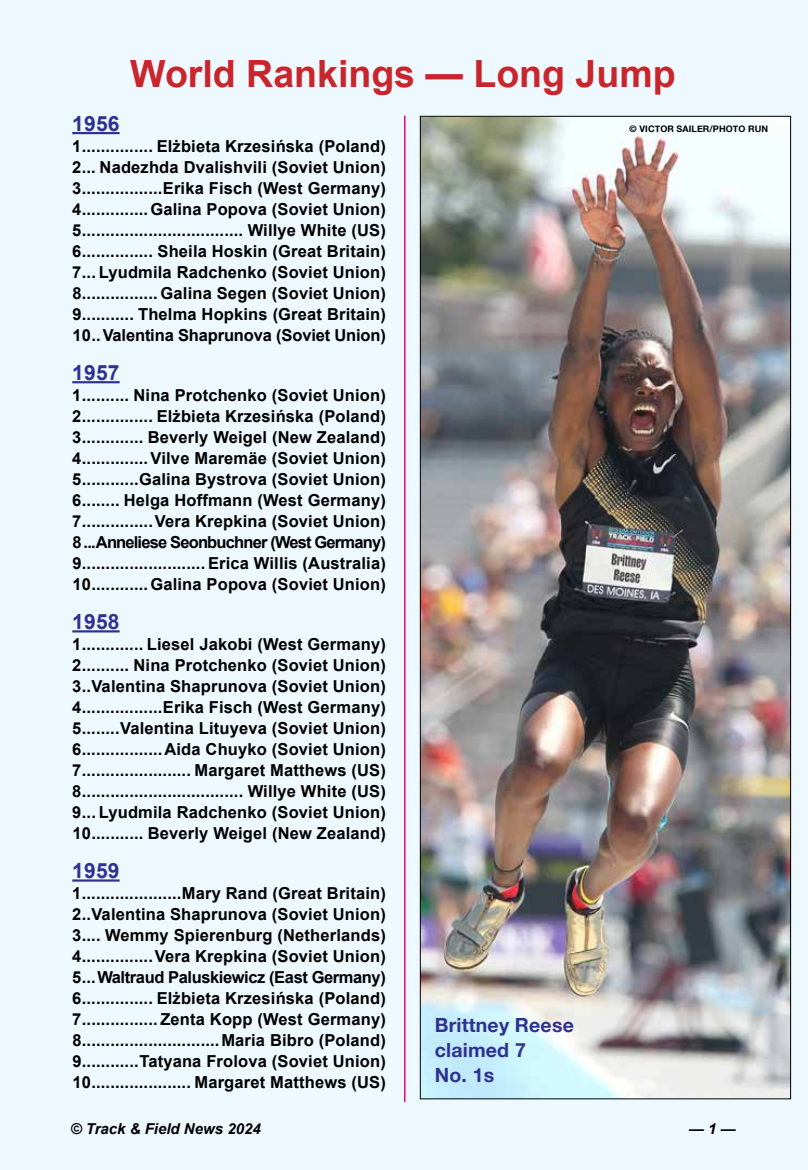
<style>
.page{position:relative;width:808px;height:1170px;background:#fff}
.page>*{position:absolute;margin:0;border:0;box-sizing:border-box;transform-origin:0 0}
.t1{font:700 37.5px "Arial";color:#c9252c}
.t2{font:700 21px "Arial";letter-spacing:.01em;color:#2e3192}
.t3{font:700 19.5px/25.3px "Helvetica Neue";letter-spacing:.01em;color:#2e3192}
.t4{font:700 16.5px/21px "Arial";letter-spacing:.01em;color:#000;text-align:justify}
.t5{font:italic 700 15px "Arial";color:#000}
.t6{font:700 9px "Helvetica Neue";letter-spacing:.01em;color:#000}
</style>
<div class="page">
<div style="left:0;top:0;width:808px;height:1169px;background:#edf9fe"></div>
<hr style="left:404px;top:116px;width:1px;height:985px;background:#ec008c">
<hr style="left:72px;top:132px;width:48px;height:2px;background:#2e3192">
<hr style="left:72px;top:381px;width:48px;height:2px;background:#2e3192">
<hr style="left:72px;top:630px;width:48px;height:2px;background:#2e3192">
<hr style="left:72px;top:879px;width:48px;height:2px;background:#2e3192">
<img style="left:422px;top:118px;width:367px;height:979px">
<h1 class="t1" style="left:130px;top:49px;width:547px">World Rankings — Long Jump</h1>
<p class="t2" style="left:72px;top:110px;width:49px">1956</p>
<p class="t4" style="left:72px;top:136px;width:315px">1............... Elżbieta Krzesińska (Poland)<br>2... Nadezhda Dvalishvili (Soviet Union)<br>3.................Erika Fisch (West Germany)<br>4..............Galina Popova (Soviet Union)<br>5.................................. Willye White (US)<br>6............... Sheila Hoskin (Great Britain)<br>7... Lyudmila Radchenko (Soviet Union)<br>8................ Galina Segen (Soviet Union)<br>9........... Thelma Hopkins (Great Britain)<br>10..Valentina Shaprunova (Soviet Union)</p>
<p class="t2" style="left:72px;top:359px;width:49px">1957</p>
<p class="t4" style="left:72px;top:385px;width:315px">1.......... Nina Protchenko (Soviet Union)<br>2............... Elżbieta Krzesińska (Poland)<br>3............. Beverly Weigel (New Zealand)<br>4..............Vilve Maremäe (Soviet Union)<br>5............Galina Bystrova (Soviet Union)<br>6........ Helga Hoffmann (West Germany)<br>7...............Vera Krepkina (Soviet Union)<br>8 ...Anneliese Seonbuchner (West Germany)<br>9.......................... Erica Willis (Australia)<br>10............Galina Popova (Soviet Union)</p>
<p class="t2" style="left:72px;top:608px;width:49px">1958</p>
<p class="t4" style="left:72px;top:634px;width:315px">1............. Liesel Jakobi (West Germany)<br>2.......... Nina Protchenko (Soviet Union)<br>3..Valentina Shaprunova (Soviet Union)<br>4.................Erika Fisch (West Germany)<br>5........Valentina Lituyeva (Soviet Union)<br>6.................Aida Chuyko (Soviet Union)<br>7....................... Margaret Matthews (US)<br>8.................................. Willye White (US)<br>9... Lyudmila Radchenko (Soviet Union)<br>10........... Beverly Weigel (New Zealand)</p>
<p class="t2" style="left:72px;top:857px;width:49px">1959</p>
<p class="t4" style="left:72px;top:883px;width:315px">1.....................Mary Rand (Great Britain)<br>2..Valentina Shaprunova (Soviet Union)<br>3.... Wemmy Spierenburg (Netherlands)<br>4...............Vera Krepkina (Soviet Union)<br>5...Waltraud Paluskiewicz (East Germany)<br>6............... Elżbieta Krzesińska (Poland)<br>7................ Zenta Kopp (West Germany)<br>8.............................Maria Bibro (Poland)<br>9............Tatyana Frolova (Soviet Union)<br>10..................... Margaret Matthews (US)</p>
<p class="t3" style="left:435px;top:1012px;width:141px">Brittney Reese claimed 7<br>No. 1s</p>
<p class="t6" style="left:630px;top:122px;width:140px">© VICTOR SAILER/PHOTO RUN</p>
<p class="t5" style="left:71px;top:1119px;width:192px">© Track &amp; Field News 2024</p>
<p class="t5" style="left:689px;top:1119px;width:48px">— 1 —</p>
</div>
